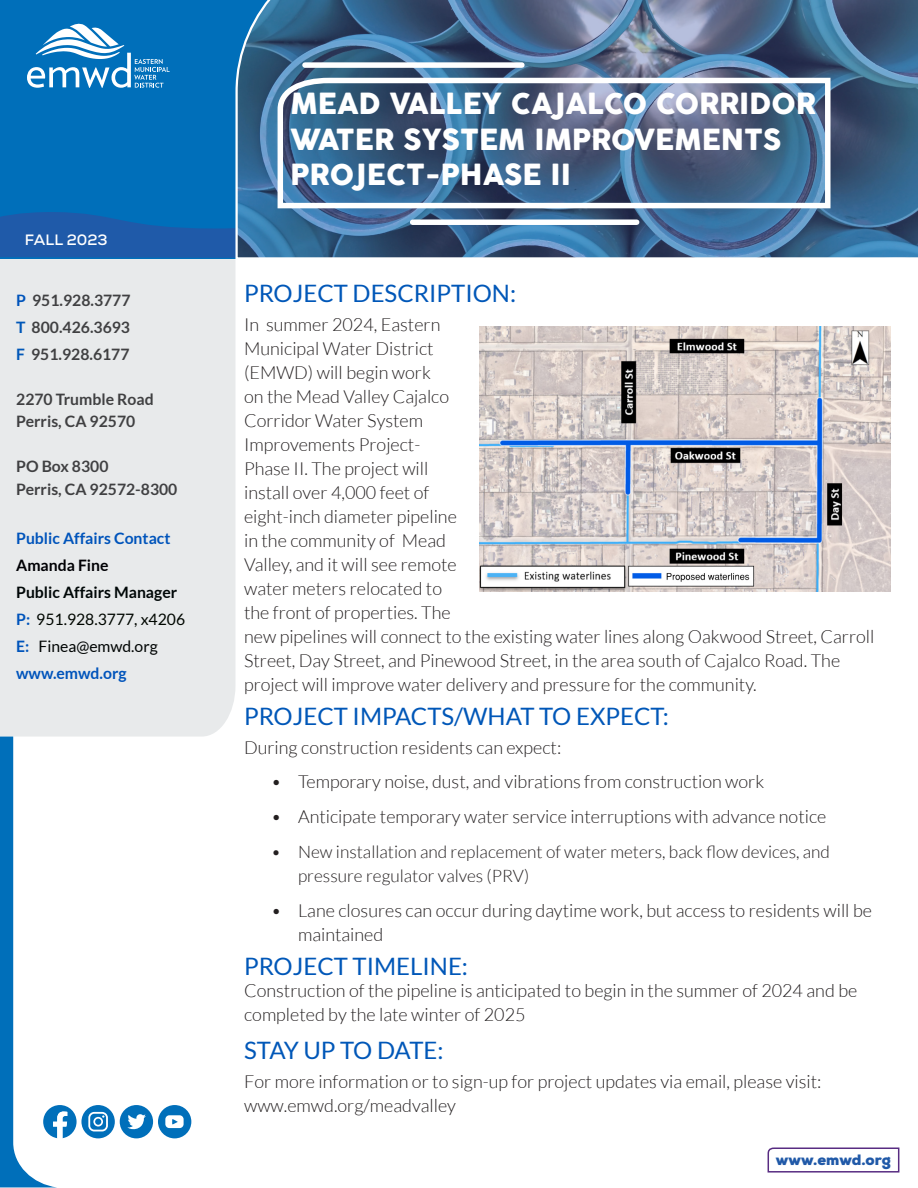
<style>
.page{position:relative;width:918px;height:1188px;background:#fff}
.page>*{position:absolute;margin:0;border:0;box-sizing:border-box;transform-origin:0 0}
.t1{font:28.5px/35.5px "COCOGOOSE";color:#fff}
.t2{font:24px "Lato";color:#0057b8}
.t3{font:24px "Lato";letter-spacing:-.035em;color:#0057b8}
.t4{font:300 18px/24px "Lato";color:#231f20}
.t5{font:300 17.25px/24px "Lato";color:#231f20}
.t6{font:700 15.75px/22.5px "Lato";color:#404042}
.t7{font:700 15.75px "Lato";color:#0054bb}
.t8{font:700 15.75px "Lato";color:#000707}
.t9{font:15.75px "Lato";color:#000600}
.t10{font:15.75px "Lato";color:#000403}
.t11{font:700 15.75px "Lato";color:#000004}
.t12{font:900 15px "Nexa";color:#2059a8}
.t13{font:700 15px "Nexa";color:#fff}
.s1{color:#0054bb}
.s2{color:#0057b8}
.s3{font-weight:700;color:#0054bb}
</style>
<div class="page">
<div style="left:0;top:258px;width:235px;height:479px;background:#e8eaeb"></div>
<div style="left:0;top:0;width:398px;height:258px;background:#006fba"></div>
<svg style="left:0;top:212px;width:234px;height:46px"></svg>
<svg style="left:767px;top:1147px;width:133px;height:26px"></svg>
<svg style="left:27px;top:23px;width:143px;height:65px"></svg>
<svg style="left:234px;top:0;width:684px;height:261px;background:#456b90"></svg>
<div style="left:120px;top:1105px;width:33px;height:33px;background:#006fba;border-radius:50%"></div>
<svg style="left:127px;top:1114px;width:19px;height:16px"></svg>
<div style="left:158px;top:1105px;width:33px;height:33px;background:#006fba;border-radius:50%"></div>
<svg style="left:165px;top:1115px;width:19px;height:13px"></svg>
<div style="left:81px;top:1105px;width:34px;height:33px;background:#006fba;border-radius:50%"></div>
<svg style="left:88px;top:1112px;width:20px;height:19px"></svg>
<svg style="left:0;top:737px;width:77px;height:450px"></svg>
<div style="left:413px;top:219px;width:224px;height:6px;background:#fff"></div>
<div style="left:305px;top:62px;width:217px;height:6px;background:#fff"></div>
<svg style="left:275px;top:75px;width:558px;height:136px;background:#517091"></svg>
<img style="left:480px;top:327px;width:411px;height:264px">
<p class="t13" style="left:25px;top:231px;width:84px">FALL 2023</p>
<p class="t6" style="left:16px;top:288px;width:116px"><span class="s1">P</span> 951.928.3777</p>
<p class="t6" style="left:16px;top:315px;width:115px"><span class="s2">T</span> 800.426.3693</p>
<p class="t6" style="left:16px;top:342px;width:115px"><span class="s2">F</span> 951.928.6177</p>
<p class="t6" style="left:16px;top:387px;width:139px">2270 Trumble Road<br>Perris, CA 92570</p>
<p class="t6" style="left:16px;top:455px;width:94px">PO Box 8300</p>
<p class="t6" style="left:16px;top:477px;width:163px">Perris, CA 92572-8300</p>
<p class="t7" style="left:16px;top:529px;width:156px">Public Affairs Contact</p>
<p class="t11" style="left:16px;top:556px;width:94px">Amanda Fine</p>
<p class="t8" style="left:16px;top:583px;width:163px">Public Affairs Manager</p>
<p class="t9" style="left:16px;top:611px;width:170px"><span class="s3">P:</span> 951.928.3777, x4206</p>
<p class="t10" style="left:16px;top:638px;width:143px"><span class="s3">E:</span> Finea@emwd.org</p>
<p class="t7" style="left:16px;top:664px;width:112px">www.emwd.org</p>
<p class="t1" style="left:291px;top:86px;width:527px">MEAD VALLEY CAJALCO CORRIDOR<br>WATER SYSTEM IMPROVEMENTS<br>PROJECT-PHASE II</p>
<p class="t2" style="left:244px;top:280px;width:274px">PROJECT DESCRIPTION:</p>
<p class="t4" style="left:244px;top:312px;width:632px">In summer 2024, Eastern<br>Municipal Water District<br>(EMWD) will begin work<br>on the Mead Valley Cajalco<br>Corridor Water System<br>Improvements Project-<br>Phase II. The project will<br>install over 4,000 feet of<br>eight-inch diameter pipeline<br>in the community of Mead<br>Valley, and it will see remote<br>water meters relocated to<br>the front of properties. The<br>new pipelines will connect to the existing water lines along Oakwood Street, Carroll Street, Day Street, and Pinewood Street, in the area south of Cajalco Road. The project will improve water delivery and pressure for the community.</p>
<p class="t2" style="left:244px;top:703px;width:426px">PROJECT IMPACTS/WHAT TO EXPECT:</p>
<p class="t4" style="left:244px;top:735px;width:319px">During construction residents can expect:</p>
<p class="t4" style="left:271px;top:770px;width:495px">• Temporary noise, dust, and vibrations from construction work</p>
<p class="t4" style="left:271px;top:805px;width:557px">• Anticipate temporary water service interruptions with advance notice</p>
<p class="t5" style="left:298px;top:840px;width:533px;text-indent:-27px">• New installation and replacement of water meters, back flow devices, and pressure regulator valves (PRV)</p>
<p class="t4" style="left:298px;top:898px;width:575px;text-indent:-27px">• Lane closures can occur during daytime work, but access to residents will be maintained</p>
<p class="t2" style="left:244px;top:953px;width:225px">PROJECT TIMELINE:</p>
<p class="t4" style="left:244px;top:978px;width:615px">Construction of the pipeline is anticipated to begin in the summer of 2024 and be completed by the late winter of 2025</p>
<p class="t3" style="left:244px;top:1037px;width:201px">STAY UP TO DATE:</p>
<p class="t4" style="left:244px;top:1069px;width:579px">For more information or to sign-up for project updates via email, please visit: www.emwd.org/meadvalley</p>
<p class="t12" style="left:776px;top:1150px;width:117px">www.emwd.org</p>
</div>
